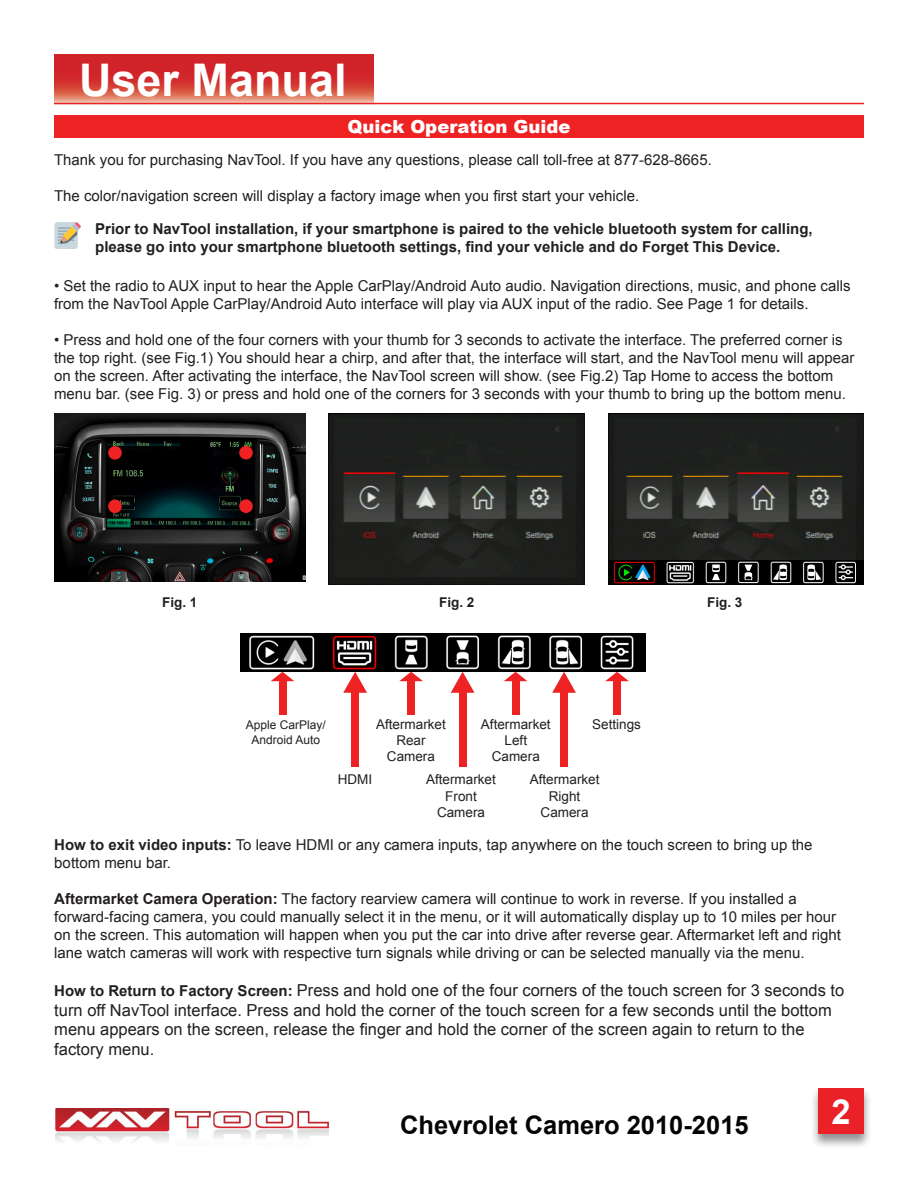
<style>
.page{position:relative;width:918px;height:1188px;background:#fff}
.page>*{position:absolute;margin:0;border:0;box-sizing:border-box;transform-origin:0 0}
.t1{font:700 45px "Arial";color:#fff}
.t2{font:700 36px "Arial";color:#fff}
.t3{font:700 34.5px "Arial";color:#fff}
.t4{font:700 25.5px "Arial";color:#040503}
.t5{font:900 18px "Arial";color:#fff}
.Paragraph_Style_1{font:16.5px/19.8px "Arial";color:#231f20}
.Paragraph_Style_1-2{font:15px/18px "Arial";color:#231f20}
.t6{font:700 15px/18px "Arial";color:#231f20}
.t7{font:13.5px "Arial";color:#231f20}
.t8{font:700 13.5px "Arial";color:#231f20}
.t9{font:12px "Arial";color:#231f20}
.s1{font-weight:700}
.s2{font-weight:700;font-size:15px}
</style>
<div class="page">
<img style="left:55px;top:1108px;width:275px;height:34px">
<div style="left:810px;top:1087px;width:62px;height:62px;background:#231f20;opacity:.5"></div>
<img style="left:608px;top:414px;width:256px;height:147px">
<div style="left:818px;top:1088px;width:46px;height:46px;background:#ea2127"></div>
<img style="left:54px;top:222px;width:26px;height:27px">
<img style="left:240px;top:634px;width:405px;height:38px">
<svg style="left:271px;top:672px;width:23px;height:9px"></svg>
<div style="left:279px;top:680px;width:7px;height:35px;background:#ee2123"></div>
<svg style="left:343px;top:672px;width:24px;height:21px"></svg>
<div style="left:351px;top:690px;width:8px;height:77px;background:#ee2123"></div>
<svg style="left:399px;top:672px;width:24px;height:9px"></svg>
<div style="left:407px;top:680px;width:8px;height:35px;background:#ee2123"></div>
<svg style="left:451px;top:672px;width:24px;height:21px"></svg>
<div style="left:459px;top:690px;width:7px;height:77px;background:#ee2123"></div>
<svg style="left:504px;top:672px;width:23px;height:9px"></svg>
<div style="left:512px;top:680px;width:7px;height:35px;background:#ee2123"></div>
<svg style="left:552px;top:672px;width:24px;height:21px"></svg>
<div style="left:560px;top:690px;width:8px;height:77px;background:#ee2123"></div>
<svg style="left:605px;top:672px;width:24px;height:9px"></svg>
<div style="left:613px;top:680px;width:8px;height:35px;background:#ee2123"></div>
<img style="left:329px;top:414px;width:256px;height:171px">
<img style="left:608px;top:561px;width:256px;height:24px">
<div style="left:54px;top:116px;width:810px;height:22px;background:#ee2123"></div>
<svg style="left:54px;top:54px;width:320px;height:49px;background:#d6413d"></svg>
<hr style="left:54px;top:103px;width:810px;height:1px;background:#ea2127">
<img style="left:54px;top:414px;width:252px;height:167px">
<div style="left:108px;top:446px;width:14px;height:14px;background:#ee2123;border-radius:50%"></div>
<div style="left:108px;top:500px;width:14px;height:13px;background:#ee2123;border-radius:50%"></div>
<div style="left:239px;top:446px;width:14px;height:14px;background:#ee2123;border-radius:50%"></div>
<div style="left:239px;top:499px;width:14px;height:14px;background:#ee2123;border-radius:50%"></div>
<p class="t1" style="left:79px;top:50px;width:269px">User Manual</p>
<p class="t5" style="left:348px;top:114px;width:224px">Quick Operation Guide</p>
<p class="Paragraph_Style_1-2" style="left:54px;top:150px;width:659px">Thank you for purchasing NavTool. If you have any questions, please call toll-free at 877-628-8665.</p>
<p class="Paragraph_Style_1-2" style="left:54px;top:186px;width:587px">The color/navigation screen will display a factory image when you first start your vehicle.</p>
<p class="t6" style="left:95px;top:220px;width:719px">Prior to NavTool installation, if your smartphone is paired to the vehicle bluetooth system for calling, please go into your smartphone bluetooth settings, find your vehicle and do Forget This Device.</p>
<p class="Paragraph_Style_1-2" style="left:54px;top:276px;width:798px">• Set the radio to AUX input to hear the Apple CarPlay/Android Auto audio. Navigation directions, music, and phone calls from the NavTool Apple CarPlay/Android Auto interface will play via AUX input of the radio. See Page 1 for details.</p>
<p class="Paragraph_Style_1-2" style="left:54px;top:330px;width:802px">• Press and hold one of the four corners with your thumb for 3 seconds to activate the interface. The preferred corner is the top right. (see Fig.1) You should hear a chirp, and after that, the interface will start, and the NavTool menu will appear on the screen. After activating the interface, the NavTool screen will show. (see Fig.2) Tap Home to access the bottom menu bar. (see Fig. 3) or press and hold one of the corners for 3 seconds with your thumb to bring up the bottom menu.</p>
<p class="t8" style="left:162px;top:593px;width:37px">Fig. 1</p>
<p class="t8" style="left:439px;top:593px;width:37px">Fig. 2</p>
<p class="t8" style="left:707px;top:593px;width:37px">Fig. 3</p>
<p class="t9" style="left:246px;top:717px;width:82px">Apple CarPlay/</p>
<p class="t9" style="left:251px;top:732px;width:70px">Android Auto</p>
<p class="t7" style="left:376px;top:715px;width:71px">Aftermarket</p>
<p class="t7" style="left:396px;top:732px;width:31px">Rear</p>
<p class="t7" style="left:387px;top:748px;width:50px">Camera</p>
<p class="t7" style="left:426px;top:771px;width:71px">Aftermarket</p>
<p class="t7" style="left:445px;top:787px;width:33px">Front</p>
<p class="t7" style="left:437px;top:803px;width:50px">Camera</p>
<p class="t7" style="left:481px;top:715px;width:71px">Aftermarket</p>
<p class="t7" style="left:505px;top:732px;width:24px">Left</p>
<p class="t7" style="left:492px;top:748px;width:50px">Camera</p>
<p class="t7" style="left:530px;top:771px;width:71px">Aftermarket</p>
<p class="t7" style="left:549px;top:787px;width:33px">Right</p>
<p class="t7" style="left:541px;top:803px;width:50px">Camera</p>
<p class="t7" style="left:592px;top:715px;width:50px">Settings</p>
<p class="t7" style="left:338px;top:771px;width:36px">HDMI</p>
<p class="Paragraph_Style_1-2" style="left:54px;top:836px;width:760px"><span class="s1">How to exit video inputs:</span> To leave HDMI or any camera inputs, tap anywhere on the touch screen to bring up the bottom menu bar.</p>
<p class="Paragraph_Style_1-2" style="left:54px;top:890px;width:788px"><span class="s1">Aftermarket Camera Operation:</span> The factory rearview camera will continue to work in reverse. If you installed a forward-facing camera, you could manually select it in the menu, or it will automatically display up to 10 miles per hour on the screen. This automation will happen when you put the car into drive after reverse gear. Aftermarket left and right lane watch cameras will work with respective turn signals while driving or can be selected manually via the menu.</p>
<p class="Paragraph_Style_1" style="left:54px;top:980px;width:792px"><span class="s2">How to Return to Factory Screen:</span> Press and hold one of the four corners of the touch screen for 3 seconds to turn off NavTool interface. Press and hold the corner of the touch screen for a few seconds until the bottom menu appears on the screen, release the finger and hold the corner of the screen again to return to the factory menu.</p>
<h3 class="t4" style="left:400px;top:1108px;width:350px">Chevrolet Camero 2010-2015</h3>
<h2 class="t2" style="left:821px;top:1088px;width:42px">45</h2>
<p class="t3" style="left:832px;top:1089px;width:21px">2</p>
</div>
